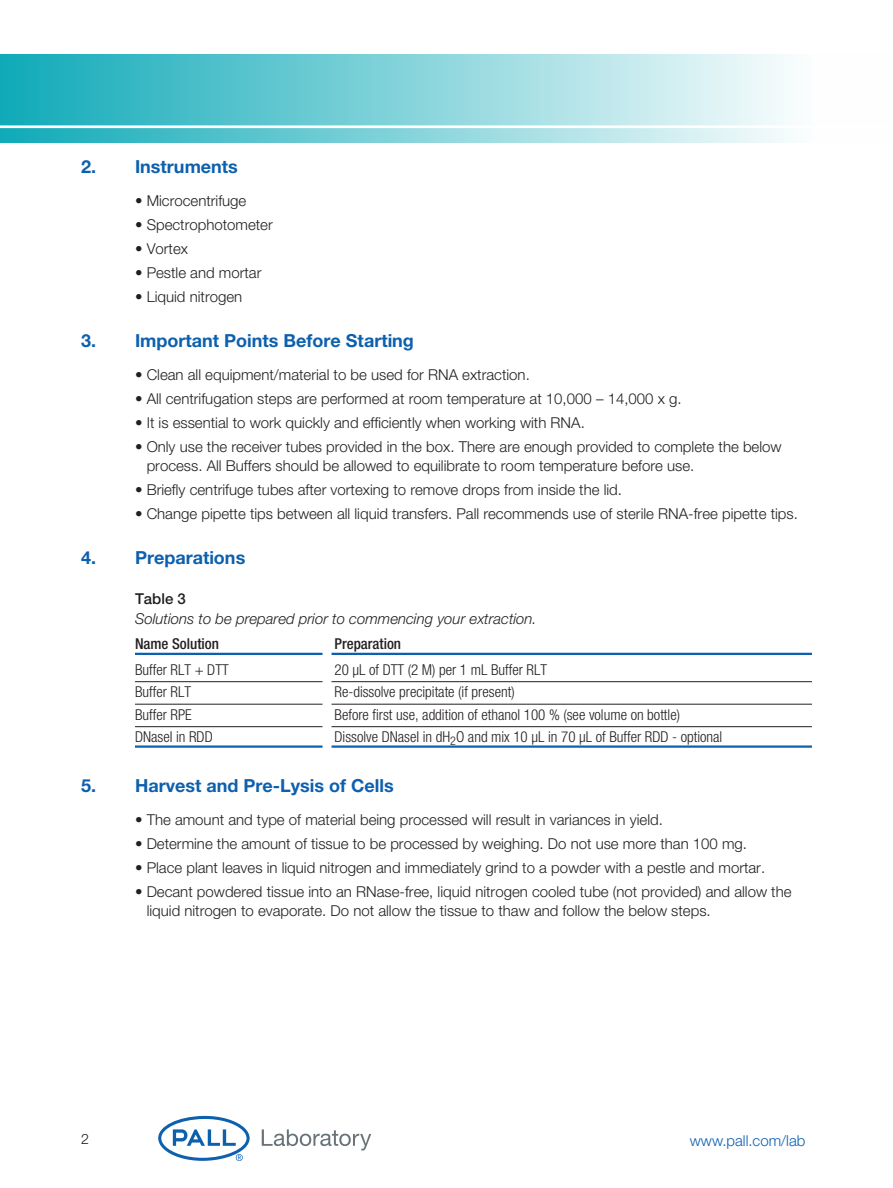
<style>
.page{position:relative;width:893px;height:1188px;background:#fff}
.page>*{position:absolute;margin:0;border:0;box-sizing:border-box;transform-origin:0 0}
.Level_1_Subhead{font:700 18px "Helvetica Neue LT Std";color:#0d60ae}
.Level_1_Body_Text{font:300 15px/19.5px "Helvetica Neue LT Std";color:#231f20}
.Level_1_Chart_Copy{font:300 condensed 15px "Helvetica Neue LT Std";color:#231f20}
.Level_1_Fig_Tab_Titl{font:italic 300 15px "Helvetica Neue LT Std";color:#231f20}
.Level_1_Chart_Head_R{font:500 condensed 15px "Helvetica Neue LT Std";color:#231f20}
.t1{font:300 15px "Helvetica Neue LT Std";color:#0d60ae}
.Level_1_Fig_Tab_Num{font:500 15px "Helvetica Neue LT Std";color:#231f20}
.t2{font:300 14.25px "Helvetica Neue LT Std";color:#231f20}
</style>
<div class="page">
<svg style="left:158px;top:1116px;width:92px;height:45px"></svg>
<svg style="left:262px;top:1129px;width:109px;height:22px"></svg>
<div style="left:0;top:54px;width:893px;height:88px;background:linear-gradient(to right,#11abb9,#fff)"></div>
<hr style="left:0;top:125px;width:893px;height:3px;background:#fff">
<hr style="left:135px;top:653px;width:677px;height:2px;background:#0d60ae">
<hr style="left:135px;top:681px;width:677px;height:1px;background:#231f20">
<hr style="left:135px;top:704px;width:677px;height:1px;background:#231f20">
<hr style="left:135px;top:726px;width:677px;height:1px;background:#231f20">
<hr style="left:135px;top:745px;width:677px;height:3px;background:#0d60ae">
<div style="left:322px;top:638px;width:10px;height:122px;background:#fff"></div>
<p class="Level_1_Subhead" style="left:81px;top:155px;width:158px">2. Instruments</p>
<p class="Level_1_Body_Text" style="left:135px;top:190px;width:113px">• Microcentrifuge</p>
<p class="Level_1_Body_Text" style="left:135px;top:214px;width:139px">• Spectrophotometer</p>
<p class="Level_1_Body_Text" style="left:135px;top:238px;width:55px">• Vortex</p>
<p class="Level_1_Body_Text" style="left:135px;top:262px;width:128px">• Pestle and mortar</p>
<p class="Level_1_Body_Text" style="left:135px;top:286px;width:109px">• Liquid nitrogen</p>
<p class="Level_1_Subhead" style="left:81px;top:329px;width:334px">3. Important Points Before Starting</p>
<p class="Level_1_Body_Text" style="left:135px;top:364px;width:396px">• Clean all equipment/material to be used for RNA extraction.</p>
<p class="Level_1_Body_Text" style="left:135px;top:388px;width:548px">• All centrifugation steps are performed at room temperature at 10,000 – 14,000 x g.</p>
<p class="Level_1_Body_Text" style="left:135px;top:412px;width:451px">• It is essential to work quickly and efficiently when working with RNA.</p>
<p class="Level_1_Body_Text" style="left:147px;top:436px;width:636px;text-indent:-12px">• Only use the receiver tubes provided in the box. There are enough provided to complete the below process. All Buffers should be allowed to equilibrate to room temperature before use.</p>
<p class="Level_1_Body_Text" style="left:135px;top:480px;width:489px">• Briefly centrifuge tubes after vortexing to remove drops from inside the lid.</p>
<p class="Level_1_Body_Text" style="left:135px;top:504px;width:664px">• Change pipette tips between all liquid transfers. Pall recommends use of sterile RNA-free pipette tips.</p>
<p class="Level_1_Subhead" style="left:81px;top:546px;width:166px">4. Preparations</p>
<p class="Level_1_Fig_Tab_Num" style="left:135px;top:590px;width:52px">Table 3</p>
<p class="Level_1_Fig_Tab_Titl" style="left:135px;top:610px;width:403px">Solutions to be prepared prior to commencing your extraction.</p>
<p class="Level_1_Chart_Head_R" style="left:135px;top:635px;width:86px">Name Solution</p>
<p class="Level_1_Chart_Head_R" style="left:334px;top:635px;width:68px">Preparation</p>
<p class="Level_1_Chart_Copy" style="left:135px;top:661px;width:95px">Buffer RLT + DTT</p>
<p class="Level_1_Chart_Copy" style="left:334px;top:661px;width:214px">20 μL of DTT (2 M) per 1 mL Buffer RLT</p>
<p class="Level_1_Chart_Copy" style="left:135px;top:683px;width:58px">Buffer RLT</p>
<p class="Level_1_Chart_Copy" style="left:334px;top:683px;width:182px">Re-dissolve precipitate (if present)</p>
<p class="Level_1_Chart_Copy" style="left:135px;top:706px;width:58px">Buffer RPE</p>
<p class="Level_1_Chart_Copy" style="left:334px;top:706px;width:347px">Before first use, addition of ethanol 100 % (see volume on bottle)</p>
<p class="Level_1_Chart_Copy" style="left:135px;top:728px;width:79px">DNaseI in RDD</p>
<p class="Level_1_Chart_Copy" style="left:334px;top:728px;width:389px">Dissolve DNaseI in dH<sub>2</sub>O and mix 10 μL in 70 μL of Buffer RDD - optional</p>
<p class="Level_1_Subhead" style="left:81px;top:774px;width:314px">5. Harvest and Pre-Lysis of Cells</p>
<p class="Level_1_Body_Text" style="left:135px;top:809px;width:529px">• The amount and type of material being processed will result in variances in yield.</p>
<p class="Level_1_Body_Text" style="left:135px;top:833px;width:614px">• Determine the amount of tissue to be processed by weighing. Do not use more than 100 mg.</p>
<p class="Level_1_Body_Text" style="left:135px;top:857px;width:632px">• Place plant leaves in liquid nitrogen and immediately grind to a powder with a pestle and mortar.</p>
<p class="Level_1_Body_Text" style="left:147px;top:881px;width:646px;text-indent:-12px">• Decant powdered tissue into an RNase-free, liquid nitrogen cooled tube (not provided) and allow the liquid nitrogen to evaporate. Do not allow the tissue to thaw and follow the below steps.</p>
<p class="t2" style="left:81px;top:1131px;width:9px">2</p>
<p class="t1" style="left:690px;top:1132px;width:117px">www.pall.com/lab</p>
</div>
